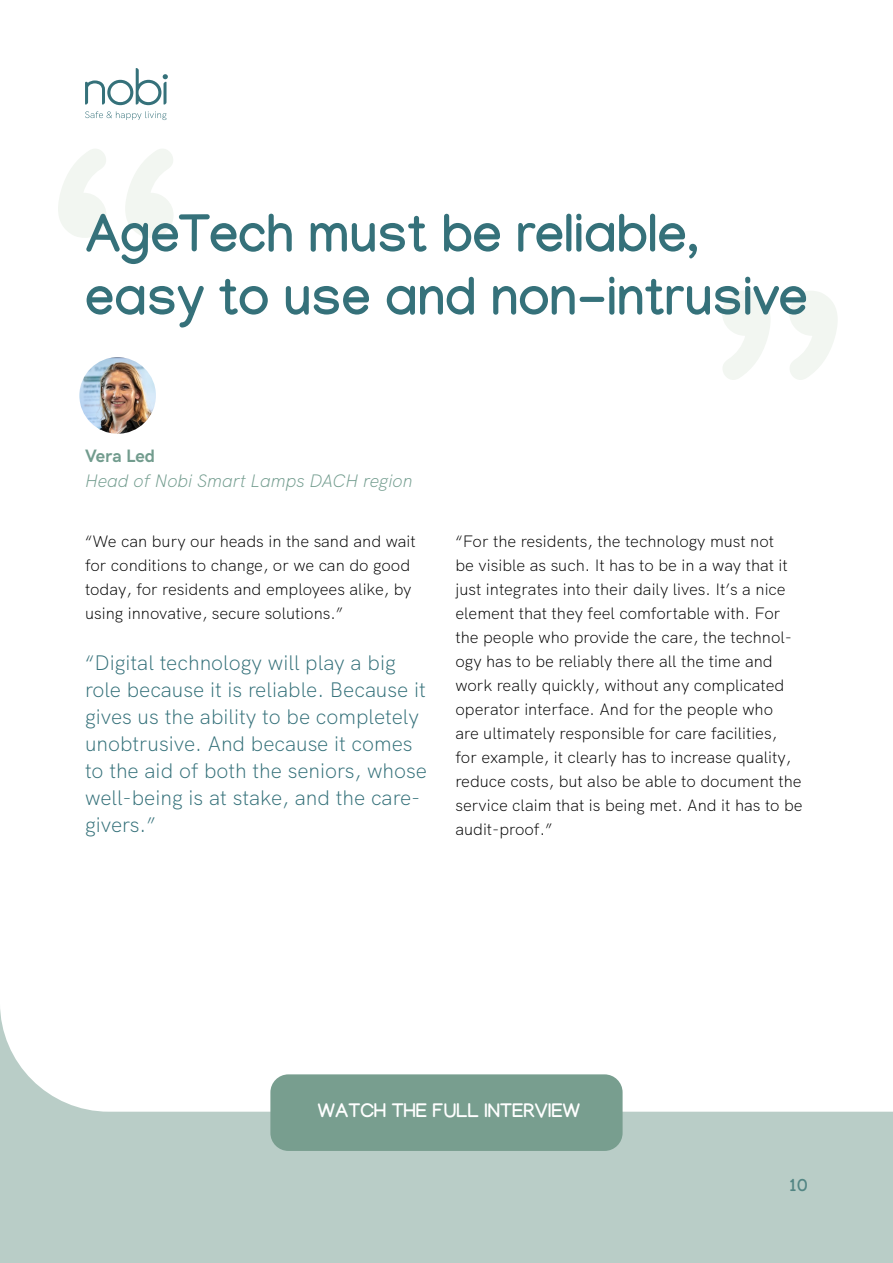
<style>
.page{position:relative;width:893px;height:1263px;background:#fff}
.page>*{position:absolute;margin:0;border:0;box-sizing:border-box;transform-origin:0 0}
.t1{font:700 52.5px/63px "Manjari";color:#35717a}
.t2{font:300 21px/27px "HK Grotesk";color:#35717a}
.t3{font:700 19.5px "Manjari";color:#fff}
.t4{font:italic 300 18px "HK Grotesk";color:#729c8e}
.t5{font:18px "HK Grotesk Bold Legacy";color:#729c8e}
.t6{font:700 18px "Manjari";color:#35717a}
.t7{font:300 16.5px/24px "HK Grotesk";color:#000}
</style>
<div class="page">
<svg style="left:58px;top:149px;width:115px;height:89px"></svg>
<svg style="left:722px;top:291px;width:115px;height:89px"></svg>
<svg style="left:85px;top:68px;width:83px;height:37px"></svg>
<svg style="left:85px;top:111px;width:82px;height:9px"></svg>
<svg style="left:0;top:1009px;width:893px;height:254px;fill:#b9cdc7"></svg>
<img style="left:79px;top:357px;width:77px;height:77px;border-radius:38px">
<div style="left:270px;top:1074px;width:353px;height:77px;background:#789e8f;border-radius:18px"></div>
<h1 class="t1" style="left:85px;top:201px;width:724px">AgeTech must be reliable, easy to use and non-intrusive</h1>
<p class="t5" style="left:85px;top:443px;width:72px">Vera Led</p>
<p class="t4" style="left:85px;top:467px;width:329px">Head of Nobi Smart Lamps DACH region</p>
<p class="t7" style="left:85px;top:528px;width:332px">“We can bury our heads in the sand and wait for conditions to change, or we can do good today, for residents and employees alike, by using innovative, secure solutions.”</p>
<p class="t2" style="left:85px;top:647px;width:343px">“Digital technology will play a big role because it is reliable. Because it gives us the ability to be completely unobtrusive. And because it comes to the aid of both the seniors, whose well-being is at stake, and the care&shy;givers.”</p>
<p class="t7" style="left:455px;top:528px;width:349px">“For the residents, the technology must not<br>be visible as such. It has to be in a way that it just integrates into their daily lives. It’s a nice element that they feel comfortable with. For the people who provide the care, the technol&shy;ogy has to be reliably there all the time and work really quickly, without any complicated operator interface. And for the people who<br>are ultimately responsible for care facilities,<br>for example, it clearly has to increase quality, reduce costs, but also be able to document the service claim that is being met. And it has to be audit-proof.”</p>
<p class="t3" style="left:318px;top:1099px;width:264px">WATCH THE FULL INTERVIEW</p>
<p class="t6" style="left:789px;top:1174px;width:20px">10</p>
</div>
